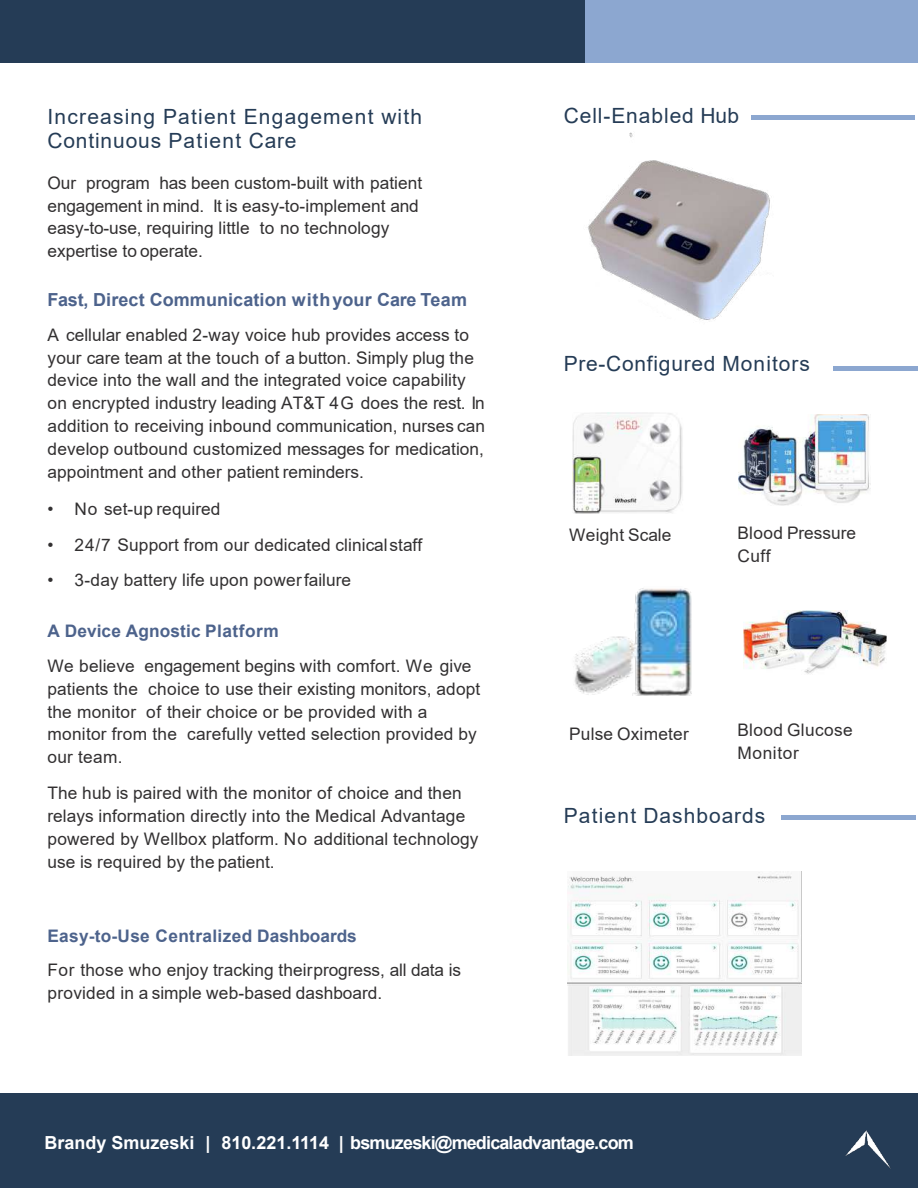
<style>
.page{position:relative;width:918px;height:1188px;background:#fff}
.page>*{position:absolute;margin:0;border:0;box-sizing:border-box;transform-origin:0 0}
.t1{font:21px/24px "Arial";letter-spacing:.05em;color:#253c56}
.t2{font:700 18px "Arial";letter-spacing:-.045em;color:#fff}
.t3{font:700 18px "Arial";letter-spacing:.005em;color:#4d638c}
.t4{font:17.25px/22.8px "Arial";letter-spacing:.005em;color:#323031}
.t5{font:700 17.25px "Arial";letter-spacing:.015em;color:#4d638c}
</style>
<div class="page">
<img style="left:587px;top:132px;width:183px;height:188px">
<img style="left:738px;top:414px;width:132px;height:92px">
<img style="left:573px;top:412px;width:110px;height:101px">
<img style="left:574px;top:588px;width:117px;height:108px">
<img style="left:743px;top:610px;width:143px;height:64px">
<img style="left:567px;top:871px;width:235px;height:184px">
<hr style="left:833px;top:366px;width:85px;height:4px;background:#8ca7d0">
<div style="left:781px;top:815px;width:135px;height:5px;background:#8ca7d0"></div>
<div style="left:751px;top:115px;width:164px;height:5px;background:#8ca7d0"></div>
<div style="left:0;top:0;width:585px;height:63px;background:#253c56"></div>
<div style="left:585px;top:0;width:333px;height:63px;background:#8ca7d0"></div>
<div style="left:0;top:1094px;width:918px;height:94px;background:#253c56"></div>
<img style="left:845px;top:1131px;width:45px;height:37px">
<p class="t1" style="left:48px;top:104px;width:376px">Increasing Patient Engagement with<br>Continuous Patient Care</p>
<p class="t4" style="left:48px;top:172px;width:376px">Our program has been custom-built with patient engagement in mind. It is easy-to-implement and easy-to-use, requiring little to no technology expertise to operate.</p>
<p class="t3" style="left:48px;top:287px;width:421px">Fast, Direct Communication withyour Care Team</p>
<p class="t4" style="left:48px;top:323px;width:439px">A cellular enabled 2-way voice hub provides access to your care team at the touch of a button. Simply plug the device into the wall and the integrated voice capability on encrypted industry leading AT&amp;T 4G does the rest. In addition to receiving inbound communication, nurses can develop outbound customized messages for medication, appointment and other patient reminders.</p>
<p class="t4" style="left:48px;top:497px;width:174px">• No set-up required</p>
<p class="t4" style="left:48px;top:533px;width:376px">• 24/7 Support from our dedicated clinicalstaff</p>
<p class="t4" style="left:48px;top:569px;width:305px">• 3-day battery life upon powerfailure</p>
<p class="t5" style="left:48px;top:619px;width:233px">A Device Agnostic Platform</p>
<p class="t4" style="left:48px;top:654px;width:434px">We believe engagement begins with comfort. We give patients the choice to use their existing monitors, adopt the monitor of their choice or be provided with a monitor from the carefully vetted selection provided by our team.</p>
<p class="t4" style="left:48px;top:782px;width:433px">The hub is paired with the monitor of choice and then relays information directly into the Medical Advantage powered by Wellbox platform. No additional technology use is required by the patient.</p>
<p class="t5" style="left:48px;top:923px;width:311px">Easy-to-Use Centralized Dashboards</p>
<p class="t4" style="left:48px;top:959px;width:415px">For those who enjoy tracking theirprogress, all data is provided in a simple web-based dashboard.</p>
<p class="t1" style="left:564px;top:104px;width:177px">Cell-Enabled Hub</p>
<p class="t1" style="left:564px;top:352px;width:248px">Pre-Configured Monitors</p>
<p class="t4" style="left:569px;top:523px;width:104px">Weight Scale</p>
<p class="t4" style="left:737px;top:522px;width:120px">Blood Pressure<br>Cuff</p>
<p class="t4" style="left:569px;top:723px;width:121px">Pulse Oximeter</p>
<p class="t4" style="left:737px;top:719px;width:117px">Blood Glucose<br>Monitor</p>
<p class="t1" style="left:564px;top:804px;width:203px">Patient Dashboards</p>
<p class="t2" style="left:45px;top:1130px;width:591px">Brandy Smuzeski | 810.221.1114 | bsmuzeski@medicaladvantage.com</p>
</div>
